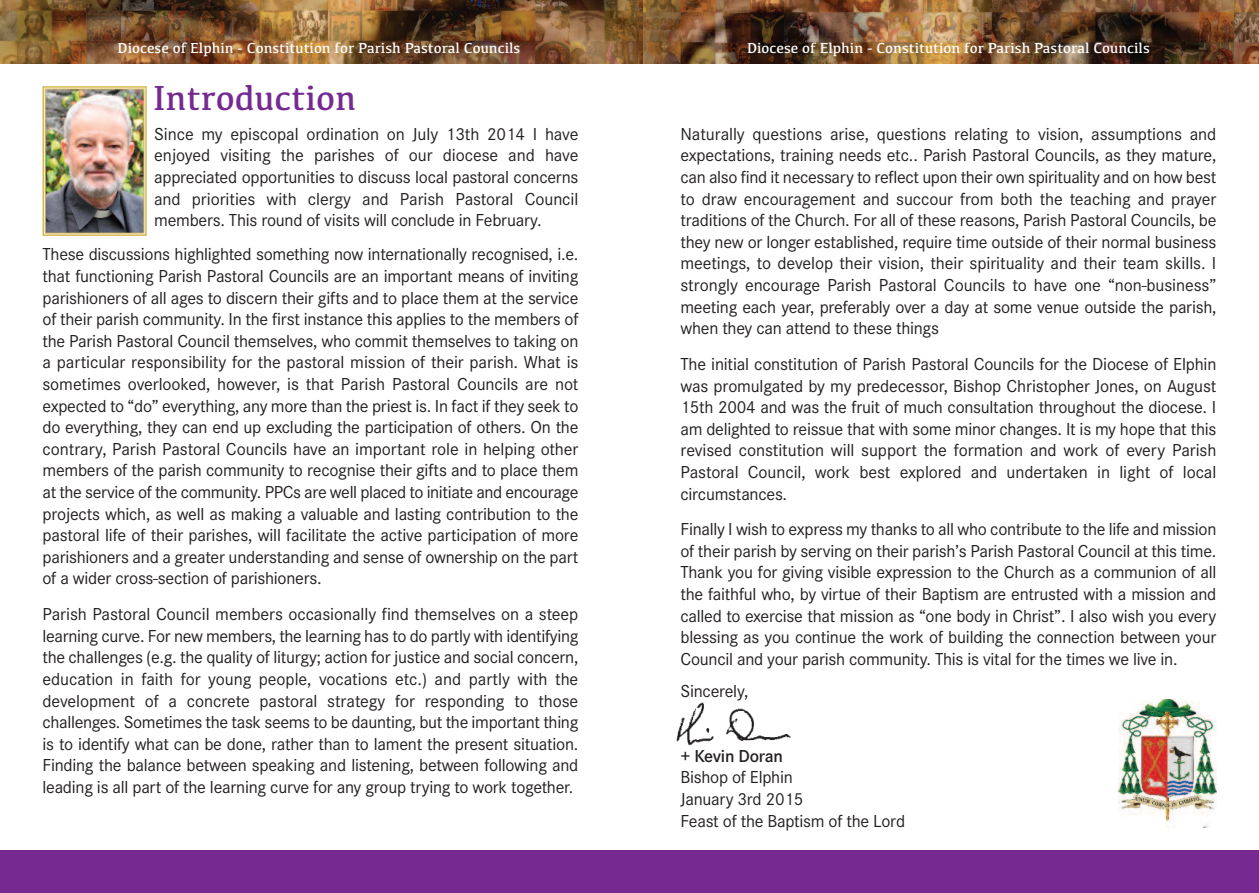
<style>
.page{position:relative;width:1259px;height:893px;background:#fff}
.page>*{position:absolute;margin:0;border:0;box-sizing:border-box;transform-origin:0 0}
.t1{font:36px "Kefa";color:#762a91}
.t2{font:18px/21.6px "Corporate S";letter-spacing:-.015em;color:#231f20;text-align:justify}
.t3{font:600 18px "Corporate S";letter-spacing:-.015em;color:#231f20}
.t4{font:15px "Kefa";color:#fff}
</style>
<div class="page">
<img style="left:676px;top:702px;width:115px;height:44px">
<img style="left:642px;top:0;width:617px;height:64px">
<div style="left:629px;top:850px;width:630px;height:43px;background:#762a91"></div>
<img style="left:0;top:0;width:642px;height:64px">
<div style="left:0;top:850px;width:642px;height:43px;background:#762a91"></div>
<img style="left:47px;top:91px;width:95px;height:140px">
<div style="left:43px;top:86px;width:104px;height:150px;border:2px solid #d3b754"></div>
<div style="left:45px;top:89px;width:99px;height:144px;border:1px solid #d3b754"></div>
<img style="left:1119px;top:699px;width:97px;height:128px">
<p class="t4" style="left:118px;top:39px;width:404px">Diocese of Elphin - Constitution for Parish Pastoral Councils</p>
<p class="t4" style="left:747px;top:39px;width:404px">Diocese of Elphin - Constitution for Parish Pastoral Councils</p>
<h1 class="t1" style="left:153px;top:77px;width:204px">Introduction</h1>
<p class="t2" style="left:154px;top:123px;width:426px">Since my episcopal ordination on July 13th 2014 I have enjoyed visiting the parishes of our diocese and have appreciated opportunities to discuss local pastoral concerns and priorities with clergy and Parish Pastoral Council members. This round of visits will conclude in February.</p>
<p class="t2" style="left:43px;top:243px;width:537px">These discussions highlighted something now internationally recognised, i.e. that functioning Parish Pastoral Councils are an important means of inviting parishioners of all ages to discern their gifts and to place them at the service of their parish community. In the first instance this applies to the members of the Parish Pastoral Council themselves, who commit themselves to taking on a particular responsibility for the pastoral mission of their parish. What is sometimes overlooked, however, is that Parish Pastoral Councils are not expected to “do” everything, any more than the priest is. In fact if they seek to do everything, they can end up excluding the participation of others. On the contrary, Parish Pastoral Councils have an important role in helping other members of the parish community to recognise their gifts and to place them at the service of the community. PPCs are well placed to initiate and encourage projects which, as well as making a valuable and lasting contribution to the pastoral life of their parishes, will facilitate the active participation of more parishioners and a greater understanding and sense of ownership on the part of a wider cross-section of parishioners.</p>
<p class="t2" style="left:42px;top:603px;width:537px">Parish Pastoral Council members occasionally find themselves on a steep learning curve. For new members, the learning has to do partly with identifying the challenges (e.g. the quality of liturgy; action for justice and social concern, education in faith for young people, vocations etc.) and partly with the development of a concrete pastoral strategy for responding to those challenges. Sometimes the task seems to be daunting, but the important thing is to identify what can be done, rather than to lament the present situation.<br>Finding the balance between speaking and listening, between following and leading is all part of the learning curve for any group trying to work together.</p>
<p class="t2" style="left:680px;top:123px;width:537px">Naturally questions arise, questions relating to vision, assumptions and expectations, training needs etc.. Parish Pastoral Councils, as they mature, can also find it necessary to reflect upon their own spirituality and on how best to draw encouragement and succour from both the teaching and prayer traditions of the Church. For all of these reasons, Parish Pastoral Councils, be they new or longer established, require time outside of their normal business meetings, to develop their vision, their spirituality and their team skills. I strongly encourage Parish Pastoral Councils to have one “non-business” meeting each year, preferably over a day at some venue outside the parish, when they can attend to these things</p>
<p class="t2" style="left:680px;top:353px;width:537px">The initial constitution of Parish Pastoral Councils for the Diocese of Elphin was promulgated by my predecessor, Bishop Christopher Jones, on August 15th 2004 and was the fruit of much consultation throughout the diocese. I am delighted to reissue that with some minor changes. It is my hope that this revised constitution will support the formation and work of every Parish Pastoral Council, work best explored and undertaken in light of local circumstances.</p>
<p class="t2" style="left:680px;top:518px;width:537px">Finally I wish to express my thanks to all who contribute to the life and mission of their parish by serving on their parish’s Parish Pastoral Council at this time.<br>Thank you for giving visible expression to the Church as a communion of all the faithful who, by virtue of their Baptism are entrusted with a mission and called to exercise that mission as “one body in Christ”. I also wish you every blessing as you continue the work of building the connection between your Council and your parish community. This is vital for the times we live in.</p>
<p class="t2" style="left:680px;top:680px;width:69px">Sincerely,</p>
<p class="t3" style="left:680px;top:745px;width:104px">+ Kevin Doran</p>
<p class="t2" style="left:680px;top:766px;width:226px;text-align:left">Bishop of Elphin<br>January 3rd 2015<br>Feast of the Baptism of the Lord</p>
</div>
